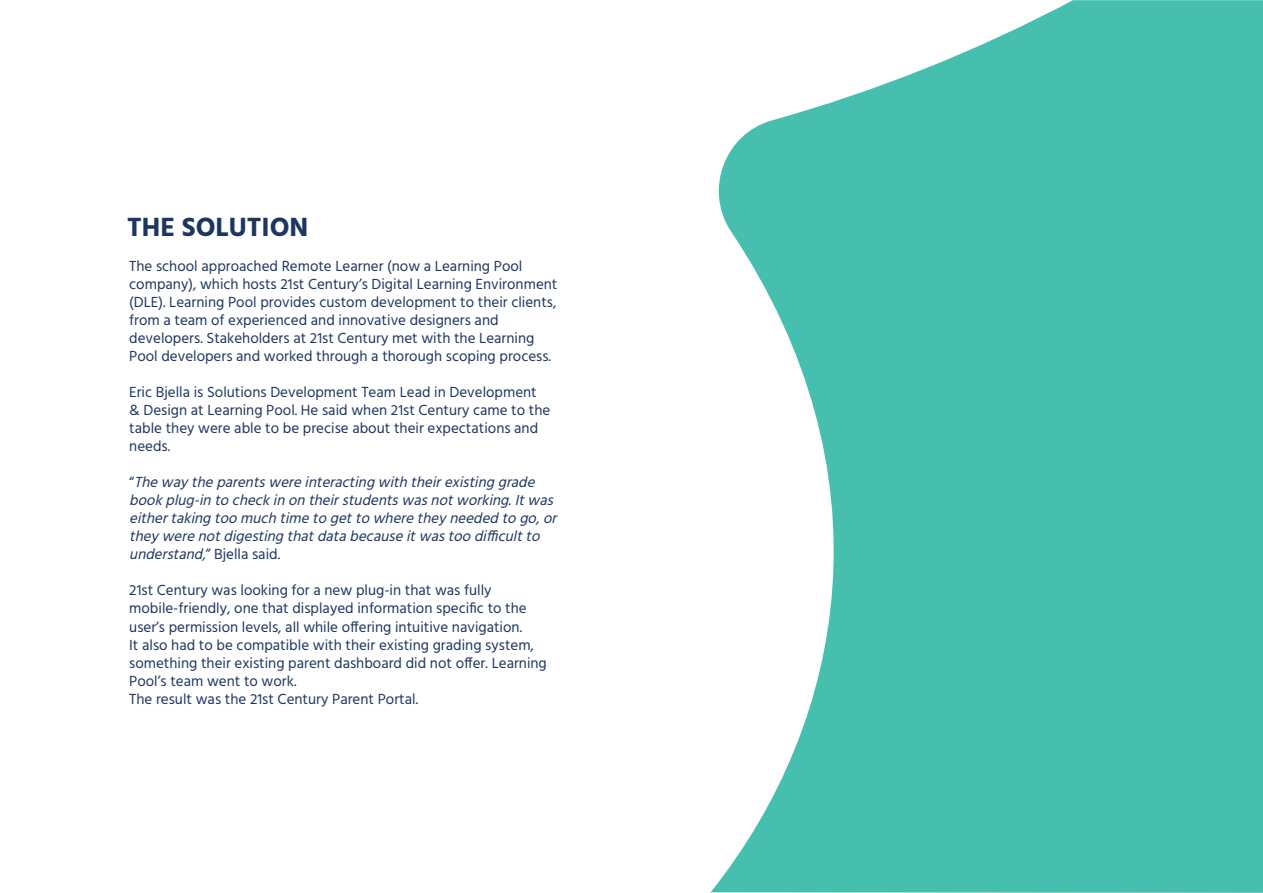
<style>
.page{position:relative;width:1263px;height:893px;background:#fff}
.page>*{position:absolute;margin:0;border:0;box-sizing:border-box;transform-origin:0 0}
.t1{font:700 27px "Hind";color:#1d3661}
.t2{font:15px/18px "Hind";color:#1d3661}
.t3{font:italic 15px/18px "Hind";color:#1d3661}
.s1{font-style:normal}
</style>
<div class="page">
<svg style="left:710px;top:0;width:553px;height:893px;fill:#47bfaf"></svg>
<h1 class="t1" style="left:127px;top:211px;width:183px">THE SOLUTION</h1>
<p class="t2" style="left:129px;top:258px;width:430px">The school approached Remote Learner (now a Learning Pool company), which hosts 21st Century’s Digital Learning Environment (DLE). Learning Pool provides custom development to their clients, from a team of experienced and innovative designers and developers. Stakeholders at 21st Century met with the Learning Pool developers and worked through a thorough scoping process.</p>
<p class="t2" style="left:129px;top:384px;width:423px">Eric Bjella is Solutions Development Team Lead in Development &amp; Design at Learning Pool. He said when 21st Century came to the table they were able to be precise about their expectations and needs.</p>
<p class="t3" style="left:129px;top:474px;width:433px"><span class="s1">“</span> Thewaytheparentswereinteractingwiththeirexistinggrade bookplug-intocheckinontheirstudentswasnotworking.Itwas eithertakingtoomuchtimetogettowheretheyneededtogo,or theywerenotdigestingthatdatabecauseitwastoodifficultto understand,<span class="s1">” Bj e l l a s a i d .</span></p>
<p class="t2" style="left:129px;top:582px;width:419px">21st Century was looking for a new plug-in that was fully mobile-friendly, one that displayed information specific to the user’s permission levels, all while offering intuitive navigation.<br>It also had to be compatible with their existing grading system, something their existing parent dashboard did not offer. Learning Pool’s team went to work.<br>The result was the 21st Century Parent Portal.</p>
</div>
